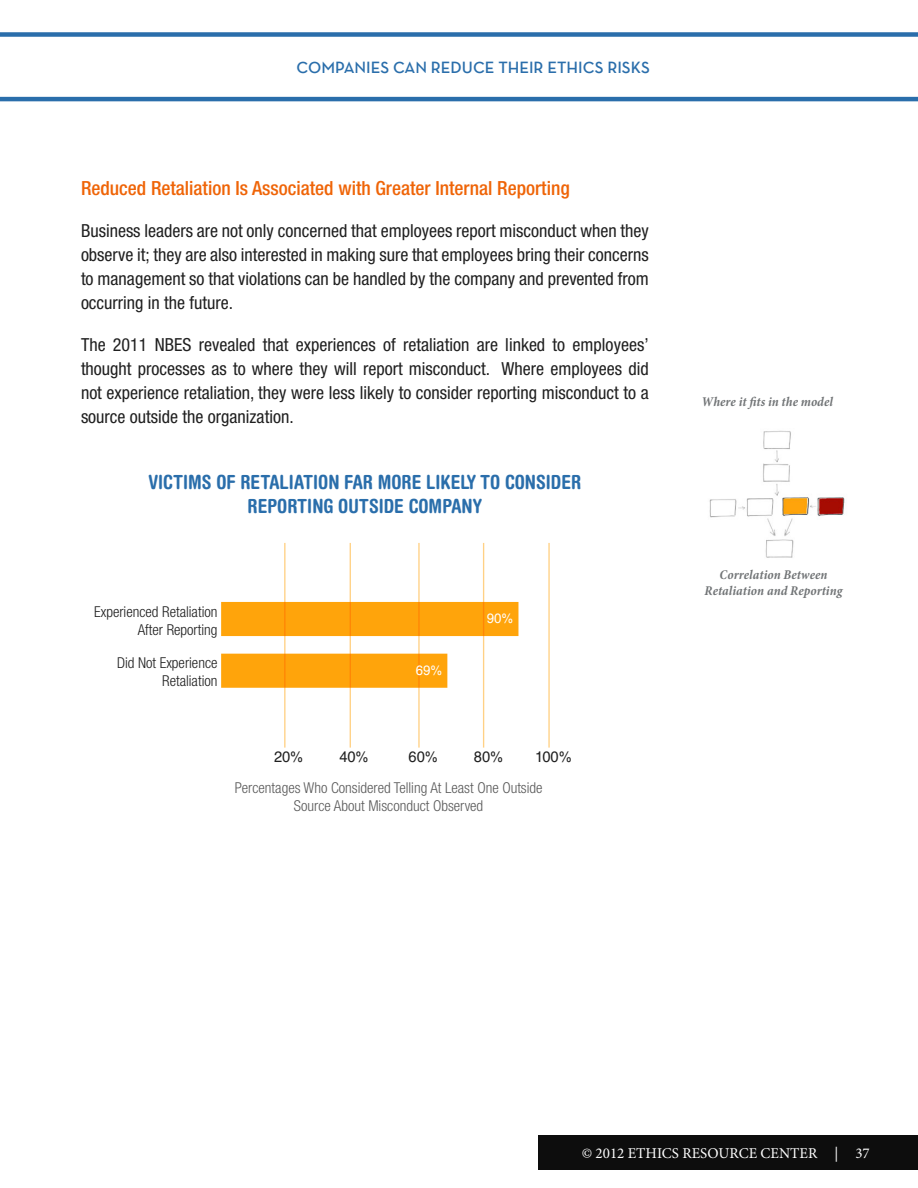
<style>
.page{position:relative;width:918px;height:1188px;background:#fff}
.page>*{position:absolute;margin:0;border:0;box-sizing:border-box;transform-origin:0 0}
.SECTION_TEXT{font:700 condensed 19.5px/23.4px "Helvetica Rounded";color:#2a6eab;text-align:center}
.SECTION_TEXT-2{font:500 condensed 19.5px "Helvetica Neue";color:#ef6407}
.SECTION_TEXT-3{font:condensed 18px/24px "Helvetica Neue";color:#202020;text-align:justify}
.SECTION_TEXT-4{font:600 16.5px "Neutra Text";color:#2a6eab}
.t1{font:15.15px "Helvetica Cyr Upright";letter-spacing:-.005em;color:#202020}
.side_text{font:300 condensed 15px/18px "Helvetica Neue";color:#5a5a5a;text-align:center}
.SECTION_TEXT-5{font:300 condensed 15px/18px "Helvetica Neue";color:#202020;text-align:right}
.t2{font:15px "Minion Pro";color:#fff}
.SECTION_TEXT-6{font:13.65px "Helvetica Cyr Upright";color:#fff}
.SECTION_TEXT-7{font:italic 700 condensed 13.5px/16.2px "Minion Pro";letter-spacing:.005em;color:#717476;text-align:center}
</style>
<div class="page">
<div style="left:0;top:32px;width:918px;height:5px;background:#2a6eab"></div>
<hr style="left:0;top:97px;width:918px;height:4px;background:#2a6eab">
<div style="left:538px;top:1135px;width:380px;height:35px;background:#0d0d0d"></div>
<img style="left:221px;top:543px;width:329px;height:205px">
<img style="left:709px;top:430px;width:136px;height:128px">
<p class="SECTION_TEXT-4" style="left:296px;top:58px;width:355px">COMPANIES CAN REDUCE THEIR ETHICS RISKS</p>
<p class="SECTION_TEXT-2" style="left:81px;top:177px;width:490px">Reduced Retaliation Is Associated with Greater Internal Reporting</p>
<p class="SECTION_TEXT-3" style="left:81px;top:219px;width:569px">Business leaders are not only concerned that employees report misconduct when they observe it; they are also interested in making sure that employees bring their concerns to management so that violations can be handled by the company and prevented from occurring in the future.</p>
<p class="SECTION_TEXT-3" style="left:81px;top:333px;width:569px">The 2011 NBES revealed that experiences of retaliation are linked to employees’ thought processes as to where they will report misconduct. Where employees did not experience retaliation, they were less likely to consider reporting misconduct to a source outside the organization.</p>
<p class="SECTION_TEXT" style="left:148px;top:470px;width:434px">VICTIMS OF RETALIATION FAR MORE LIKELY TO CONSIDER<br>REPORTING OUTSIDE COMPANY</p>
<p class="SECTION_TEXT-5" style="left:94px;top:603px;width:125px">Experienced Retaliation<br>After Reporting</p>
<p class="SECTION_TEXT-5" style="left:117px;top:654px;width:102px">Did Not Experience<br>Retaliation</p>
<p class="SECTION_TEXT-6" style="left:416px;top:662px;width:28px">69%</p>
<p class="SECTION_TEXT-6" style="left:487px;top:610px;width:28px">90%</p>
<p class="t1" style="left:274px;top:748px;width:31px">20%</p>
<p class="t1" style="left:339px;top:748px;width:31px">40%</p>
<p class="t1" style="left:409px;top:748px;width:31px">60%</p>
<p class="t1" style="left:474px;top:748px;width:31px">80%</p>
<p class="t1" style="left:535px;top:748px;width:38px">100%</p>
<p class="side_text" style="left:235px;top:779px;width:309px">Percentages Who Considered Telling At Least One Outside<br>Source About Misconduct Observed</p>
<p class="SECTION_TEXT-7" style="left:702px;top:393px;width:133px">Where it fits in the model</p>
<p class="SECTION_TEXT-7" style="left:705px;top:566px;width:139px">Correlation Between<br>Retaliation and Reporting</p>
<p class="t2" style="left:582px;top:1143px;width:290px">© 2012 ETHICS RESOURCE CENTER | 37</p>
</div>
